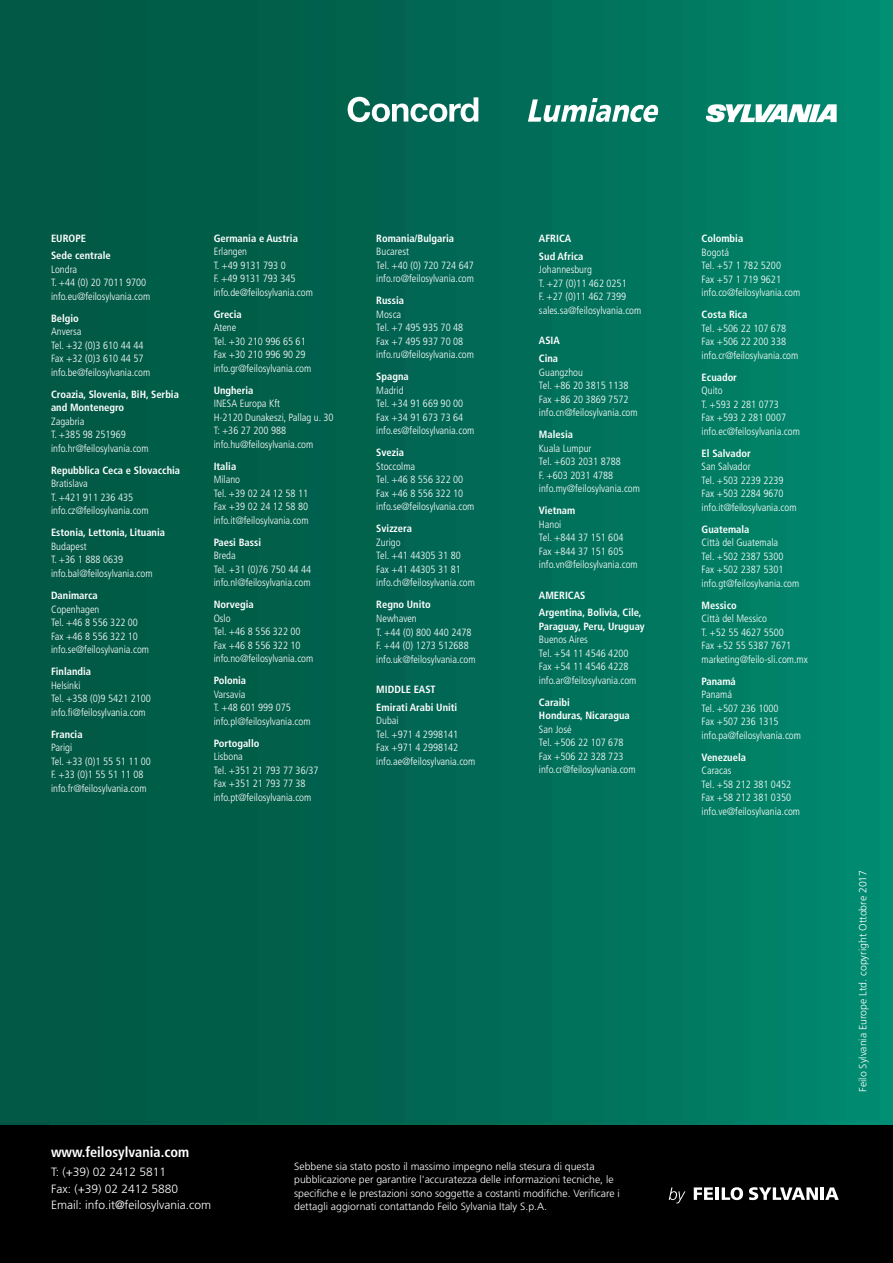
<style>
.page{position:relative;width:893px;height:1263px;background:#fff}
.page>*{position:absolute;margin:0;border:0;box-sizing:border-box;transform-origin:0 0}
.t1{font:700 condensed 14.25px "Frutiger";color:#fff}
.t2{font:300 12px/16.5px "Frutiger";color:#fff}
.t3{font:300 condensed 10.5px/13.5px "Frutiger";color:#fff}
.t4{font:700 condensed 10.5px/17.7px "Frutiger";color:#fff}
.t5{font:300 10.5px/13.5px "Frutiger";color:#fff}
</style>
<div class="page">
<img style="left:0;top:0;width:893px;height:1125px">
<div style="left:0;top:1125px;width:893px;height:138px;background:#000"></div>
<svg style="left:749px;top:1187px;width:69px;height:13px"></svg>
<hr style="left:820px;top:1187px;width:4px;height:13px;background:#fff">
<svg style="left:825px;top:1187px;width:14px;height:13px"></svg>
<svg style="left:694px;top:1187px;width:19px;height:13px"></svg>
<hr style="left:715px;top:1187px;width:4px;height:13px;background:#fff">
<svg style="left:722px;top:1187px;width:21px;height:13px"></svg>
<svg style="left:669px;top:1187px;width:16px;height:16px"></svg>
<svg style="left:348px;top:97px;width:130px;height:25px"></svg>
<svg style="left:706px;top:104px;width:131px;height:18px"></svg>
<svg style="left:528px;top:98px;width:130px;height:24px"></svg>
<p class="t4" style="left:51px;top:229px;width:61px">EUROPE<br>Sede centrale</p>
<p class="t3" style="left:51px;top:263px;width:101px">Londra<br>T. +44 (0) 20 7011 9700 info.eu@feilosylvania.com</p>
<p class="t4" style="left:51px;top:309px;width:29px">Belgio</p>
<p class="t3" style="left:51px;top:325px;width:101px">Anversa<br>Tel. +32 (0)3 610 44 44<br>Fax +32 (0)3 610 44 57 info.be@feilosylvania.com</p>
<p class="t4" style="left:51px;top:388px;width:129px;line-height:13.5px">Croazia, Slovenia, BiH, Serbia and Montenegro</p>
<p class="t3" style="left:51px;top:415px;width:99px">Zagabria<br>T. +385 98 251969 info.hr@feilosylvania.com</p>
<p class="t4" style="left:51px;top:461px;width:131px">Repubblica Ceca e Slovacchia</p>
<p class="t3" style="left:51px;top:477px;width:99px">Bratislava<br>T. +421 911 236 435 info.cz@feilosylvania.com</p>
<p class="t4" style="left:51px;top:524px;width:116px">Estonia, Lettonia, Lituania</p>
<p class="t3" style="left:51px;top:540px;width:103px">Budapest<br>T. +36 1 888 0639 info.bal@feilosylvania.com</p>
<p class="t4" style="left:51px;top:586px;width:48px">Danimarca</p>
<p class="t3" style="left:51px;top:602px;width:100px">Copenhagen<br>Tel. +46 8 556 322 00<br>Fax +46 8 556 322 10 info.se@feilosylvania.com</p>
<p class="t4" style="left:51px;top:662px;width:42px">Finlandia</p>
<p class="t3" style="left:51px;top:678px;width:101px">Helsinki<br>Tel. +358 (0)9 5421 2100 info.fi@feilosylvania.com</p>
<p class="t4" style="left:51px;top:725px;width:33px">Francia</p>
<p class="t3" style="left:51px;top:741px;width:101px">Parigi<br>Tel. +33 (0)1 55 51 11 00<br>F. +33 (0)1 55 51 11 08 info.fr@feilosylvania.com</p>
<p class="t4" style="left:214px;top:229px;width:86px">Germania e Austria</p>
<p class="t3" style="left:214px;top:245px;width:101px">Erlangen<br>T. +49 9131 793 0<br>F. +49 9131 793 345 info.de@feilosylvania.com</p>
<p class="t4" style="left:214px;top:305px;width:30px">Grecia</p>
<p class="t3" style="left:214px;top:321px;width:99px">Atene<br>Tel. +30 210 996 65 61<br>Fax +30 210 996 90 29 info.gr@feilosylvania.com</p>
<p class="t4" style="left:214px;top:381px;width:41px">Ungheria</p>
<p class="t3" style="left:214px;top:397px;width:121px">INESA Europa Kft<br>H-2120 Dunakeszi, Pallag u. 30<br>T: +36 27 200 988 info.hu@feilosylvania.com</p>
<p class="t4" style="left:214px;top:457px;width:24px">Italia</p>
<p class="t3" style="left:214px;top:473px;width:96px">Milano<br>Tel. +39 02 24 12 58 11<br>Fax +39 02 24 12 58 80 info.it@feilosylvania.com</p>
<p class="t4" style="left:214px;top:533px;width:49px">Paesi Bassi</p>
<p class="t3" style="left:214px;top:549px;width:99px">Breda<br>Tel. +31 (0)76 750 44 44 info.nl@feilosylvania.com</p>
<p class="t4" style="left:214px;top:596px;width:42px">Norvegia</p>
<p class="t3" style="left:214px;top:612px;width:101px">Oslo<br>Tel. +46 8 556 322 00<br>Fax +46 8 556 322 10 info.no@feilosylvania.com</p>
<p class="t4" style="left:214px;top:672px;width:34px">Polonia</p>
<p class="t3" style="left:214px;top:688px;width:98px">Varsavia<br>T. +48 601 999 075 info.pl@feilosylvania.com</p>
<p class="t4" style="left:214px;top:734px;width:47px">Portogallo</p>
<p class="t3" style="left:214px;top:750px;width:106px">Lisbona<br>Tel. +351 21 793 77 36/37<br>Fax +351 21 793 77 38 info.pt@feilosylvania.com</p>
<p class="t4" style="left:376px;top:229px;width:79px">Romania/Bulgaria</p>
<p class="t3" style="left:376px;top:245px;width:99px">Bucarest<br>Tel. +40 (0) 720 724 647 info.ro@feilosylvania.com</p>
<p class="t4" style="left:376px;top:292px;width:29px">Russia</p>
<p class="t3" style="left:376px;top:308px;width:99px">Mosca<br>Tel. +7 495 935 70 48<br>Fax +7 495 937 70 08 info.ru@feilosylvania.com</p>
<p class="t4" style="left:376px;top:368px;width:34px">Spagna</p>
<p class="t3" style="left:376px;top:384px;width:100px">Madrid<br>Tel. +34 91 669 90 00<br>Fax +34 91 673 73 64 info.es@feilosylvania.com</p>
<p class="t4" style="left:376px;top:444px;width:29px">Svezia</p>
<p class="t3" style="left:376px;top:460px;width:100px">Stoccolma<br>Tel. +46 8 556 322 00<br>Fax +46 8 556 322 10 info.se@feilosylvania.com</p>
<p class="t4" style="left:376px;top:520px;width:37px">Svizzera</p>
<p class="t3" style="left:376px;top:536px;width:100px">Zurigo<br>Tel. +41 44305 31 80<br>Fax +41 44305 31 81 info.ch@feilosylvania.com</p>
<p class="t4" style="left:376px;top:596px;width:56px">Regno Unito</p>
<p class="t3" style="left:376px;top:612px;width:101px">Newhaven<br>T. +44 (0) 800 440 2478<br>F. +44 (0) 1273 512688 info.uk@feilosylvania.com</p>
<p class="t4" style="left:376px;top:680px;width:82px">MIDDLE EAST<br>Emirati Arabi Uniti</p>
<p class="t3" style="left:376px;top:714px;width:101px">Dubai<br>Tel. +971 4 2998141<br>Fax +971 4 2998142 info.ae@feilosylvania.com</p>
<p class="t4" style="left:539px;top:229px;width:46px">AFRICA<br>Sud Africa</p>
<p class="t3" style="left:539px;top:263px;width:104px">Johannesburg<br>T. +27 (0)11 462 0251<br>F. +27 (0)11 462 7399 sales.sa@feilosylvania.com</p>
<p class="t4" style="left:539px;top:332px;width:22px">ASIA<br>Cina</p>
<p class="t3" style="left:539px;top:365px;width:100px">Guangzhou<br>Tel. +86 20 3815 1138<br>Fax +86 20 3869 7572 info.cn@feilosylvania.com</p>
<p class="t4" style="left:539px;top:426px;width:36px">Malesia</p>
<p class="t3" style="left:539px;top:441px;width:103px">Kuala Lumpur<br>Tel. +603 2031 8788<br>F. +603 2031 4788 info.my@feilosylvania.com</p>
<p class="t4" style="left:539px;top:502px;width:38px">Vietnam</p>
<p class="t3" style="left:539px;top:517px;width:100px">Hanoi<br>Tel. +844 37 151 604<br>Fax +844 37 151 605 info.vn@feilosylvania.com</p>
<p class="t4" style="left:539px;top:586px;width:104px">AMERICAS<br>Argentina, Bolivia, Cile,</p>
<p class="t4" style="left:539px;top:617px;width:107px">Paraguay, Peru, Uruguay</p>
<p class="t3" style="left:539px;top:633px;width:99px">Buenos Aires<br>Tel. +54 11 4546 4200<br>Fax +54 11 4546 4228 info.ar@feilosylvania.com</p>
<p class="t4" style="left:539px;top:695px;width:92px;line-height:13.5px">Caraibi<br>Honduras, Nicaragua</p>
<p class="t3" style="left:539px;top:723px;width:98px">San José<br>Tel. +506 22 107 678<br>Fax +506 22 328 723 info.cr@feilosylvania.com</p>
<h1 class="t1" style="left:51px;top:1144px;width:140px">www.feilosylvania.com</h1>
<p class="t2" style="left:51px;top:1164px;width:162px">T: (+39) 02 2412 5811<br>Fax: (+39) 02 2412 5880<br>Email: info.it@feilosylvania.com</p>
<p class="t5" style="left:294px;top:1159px;width:327px">Sebbene sia stato posto il massimo impegno nella stesura di questa pubblicazione per garantire l'accuratezza delle informazioni tecniche, le specifiche e le prestazioni sono soggette a costanti modifiche. Verificare i dettagli aggiornati contattando Feilo Sylvania Italy S.p.A.</p>
<p class="t4" style="left:702px;top:230px;width:43px">Colombia</p>
<p class="t3" style="left:702px;top:245px;width:100px">Bogotá<br>Tel. +57 1 782 5200<br>Fax +57 1 719 9621 info.co@feilosylvania.com</p>
<p class="t4" style="left:702px;top:306px;width:47px">Costa Rica</p>
<p class="t3" style="left:702px;top:321px;width:98px">Tel. +506 22 107 678<br>Fax +506 22 200 338 info.cr@feilosylvania.com</p>
<p class="t4" style="left:702px;top:368px;width:37px">Ecuador</p>
<p class="t3" style="left:702px;top:384px;width:100px">Quito<br>T. +593 2 281 0773<br>Fax +593 2 281 0007 info.ec@feilosylvania.com</p>
<p class="t4" style="left:702px;top:444px;width:51px">El Salvador</p>
<p class="t3" style="left:702px;top:460px;width:96px">San Salvador<br>Tel. +503 2239 2239<br>Fax +503 2284 9670 info.it@feilosylvania.com</p>
<p class="t4" style="left:702px;top:520px;width:49px">Guatemala</p>
<p class="t3" style="left:702px;top:536px;width:99px">Città del Guatemala<br>Tel. +502 2387 5300<br>Fax +502 2387 5301 info.gt@feilosylvania.com</p>
<p class="t4" style="left:702px;top:596px;width:37px">Messico</p>
<p class="t3" style="left:702px;top:612px;width:108px">Città del Messico<br>T. +52 55 4627 5500<br>Fax +52 55 5387 7671 marketing@feilo-sli.com.mx</p>
<p class="t4" style="left:702px;top:672px;width:36px">Panamá</p>
<p class="t3" style="left:702px;top:688px;width:101px">Panamá<br>Tel. +507 236 1000<br>Fax +507 236 1315 info.pa@feilosylvania.com</p>
<p class="t4" style="left:702px;top:748px;width:46px">Venezuela</p>
<p class="t3" style="left:702px;top:764px;width:100px">Caracas<br>Tel. +58 212 381 0452<br>Fax +58 212 381 0350 info.ve@feilosylvania.com</p>
<p class="t5" style="left:856px;top:1092px;width:223px;rotate:-90deg">Feilo Sylvania Europe Ltd. copyright Ottobre 2017</p>
</div>
